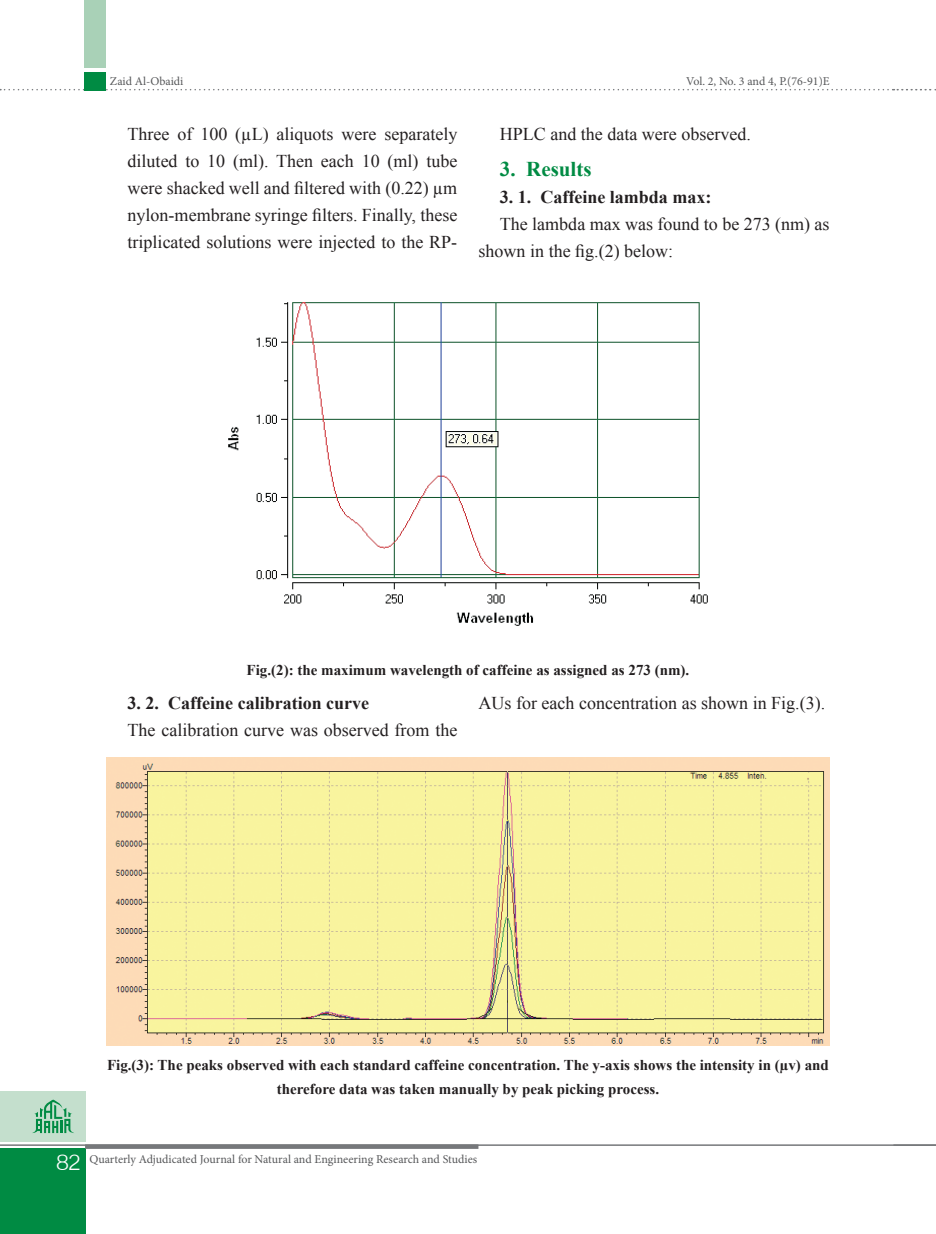
<style>
.page{position:relative;width:936px;height:1234px;background:#fff}
.page>*{position:absolute;margin:0;border:0;box-sizing:border-box;transform-origin:0 0}
.t1{font:700 21px "Times New Roman";color:#008b43}
.t2{font:300 21px "BMW Type";color:#fff}
.t3{font:18px/27px "Times New Roman";color:#231f20;text-align:justify}
.t4{font:700 18px "Times New Roman";color:#231f20}
.t5{font:700 15px/24px "Times New Roman";color:#231f20;text-align:center}
.t6{font:12px "Minion Pro";color:#57585a}
</style>
<div class="page">
<div style="left:0;top:1148px;width:85px;height:85px;background:#008b43"></div>
<hr style="left:0;top:1144px;width:935px;height:1px;background:#76787b">
<svg style="left:85px;top:1144px;width:393px;height:4px;background:#7b7d7f"></svg>
<div style="left:0;top:1091px;width:85px;height:50px;background:#c4dfcd"></div>
<svg style="left:0;top:89px;width:936px;height:1px"></svg>
<div style="left:84px;top:72px;width:22px;height:18px;background:#008b43"></div>
<div style="left:84px;top:0;width:22px;height:67px;background:#a9d1b7"></div>
<svg style="left:34px;top:1099px;width:38px;height:33px"></svg>
<img style="left:228px;top:302px;width:480px;height:324px">
<img style="left:106px;top:757px;width:723px;height:288px">
<p class="t6" style="left:110px;top:73px;width:75px">Zaid Al-Obaidi</p>
<p class="t6" style="left:686px;top:73px;width:145px">Vol. 2, No. 3 and 4, P.(76-91)E</p>
<p class="t3" style="left:128px;top:120px;width:331px">Three of 100 (µL) aliquots were separately diluted to 10 (ml). Then each 10 (ml) tube were shacked well and filtered with (0.22) µm nylon-membrane syringe filters. Finally, these triplicated solutions were injected to the RP-</p>
<p class="t3" style="left:500px;top:120px;width:252px">HPLC and the data were observed.</p>
<p class="t1" style="left:500px;top:154px;width:93px">3. Results</p>
<p class="t4" style="left:500px;top:185px;width:213px">3. 1. Caffeine lambda max:</p>
<p class="t3" style="left:478px;top:210px;width:352px;text-indent:21px">The lambda max was found to be 273 (nm) as shown in the fig.(2) below:</p>
<p class="t5" style="left:246px;top:658px;width:444px">Fig.(2): the maximum wavelength of caffeine as assigned as 273 (nm).</p>
<p class="t4" style="left:128px;top:690px;width:243px">3. 2. Caffeine calibration curve</p>
<p class="t3" style="left:128px;top:716px;width:331px">The calibration curve was observed from the</p>
<p class="t3" style="left:478px;top:689px;width:348px">AUs for each concentration as shown in Fig.(3).</p>
<p class="t5" style="left:107px;top:1052px;width:723px">Fig.(3): The peaks observed with each standard caffeine concentration. The y-axis shows the intensity in (µv) and therefore data was taken manually by peak picking process.</p>
<p class="t2" style="left:56px;top:1147px;width:26px">82</p>
<p class="t6" style="left:89px;top:1150px;width:389px">Quarterly Adjudicated Journal for Natural and Engineering Research and Studies</p>
</div>
